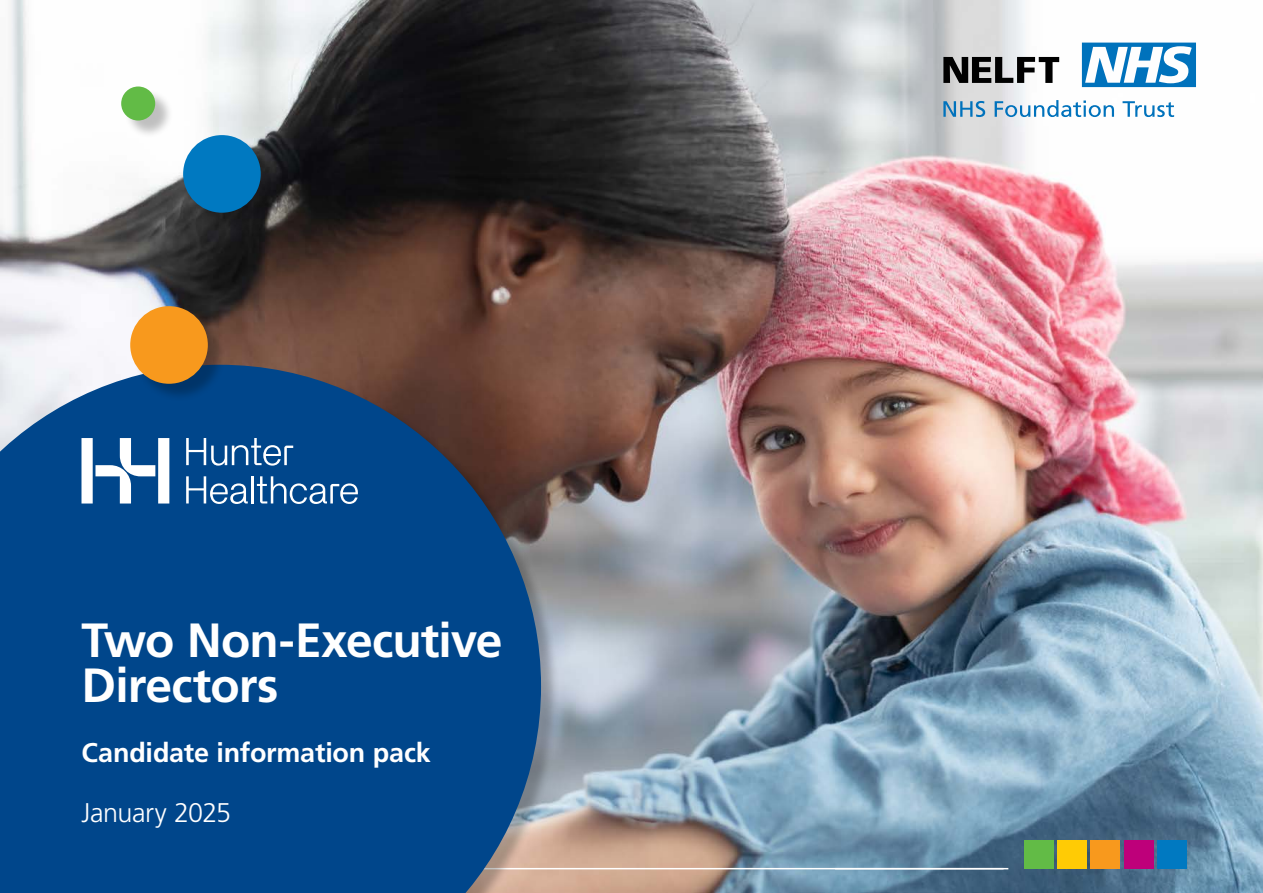
<style>
.page{position:relative;width:1263px;height:893px;background:#fff}
.page>*{position:absolute;margin:0;border:0;box-sizing:border-box;transform-origin:0 0}
.t1{font:700 48px/45px "Frutiger LT Std";letter-spacing:-.02em;color:#fff}
.t2{font:700 27px "Frutiger LT Std";letter-spacing:-.01em;color:#fff}
.t3{font:300 27px "Frutiger LT Std";letter-spacing:-.02em;color:#fff}
</style>
<div class="page">
<img style="left:0;top:0;width:1263px;height:893px">
<svg style="left:1082px;top:43px;width:114px;height:44px"></svg>
<svg style="left:943px;top:57px;width:116px;height:26px"></svg>
<svg style="left:943px;top:101px;width:42px;height:16px"></svg>
<svg style="left:995px;top:100px;width:119px;height:17px"></svg>
<svg style="left:1122px;top:101px;width:52px;height:16px"></svg>
<hr style="left:0;top:868px;width:1003px;height:1px;background:#fff">
<div style="left:0;top:367px;width:559px;height:526px;background:#000;opacity:.25"></div>
<svg style="left:0;top:365px;width:541px;height:528px;fill:#00468b"></svg>
<hr style="left:835px;top:868px;width:173px;height:1px;background:#fff">
<div style="left:1024px;top:840px;width:29px;height:29px;background:#62bb46"></div>
<div style="left:1057px;top:840px;width:29px;height:29px;background:#ffcb05"></div>
<div style="left:1090px;top:840px;width:30px;height:29px;background:#f8991d"></div>
<div style="left:1124px;top:840px;width:29px;height:29px;background:#be007a"></div>
<div style="left:1157px;top:840px;width:29px;height:29px;background:#0079c1"></div>
<svg style="left:81px;top:438px;width:88px;height:65px"></svg>
<svg style="left:186px;top:438px;width:107px;height:28px"></svg>
<svg style="left:186px;top:476px;width:62px;height:28px"></svg>
<hr style="left:251px;top:476px;width:3px;height:27px;background:#fff">
<svg style="left:257px;top:476px;width:101px;height:28px"></svg>
<div style="left:132px;top:309px;width:94px;height:93px;background:#000;opacity:.25"></div>
<div style="left:130px;top:306px;width:78px;height:78px;background:#f8991d;border-radius:50%"></div>
<div style="left:185px;top:137px;width:94px;height:94px;background:#000;opacity:.25"></div>
<div style="left:183px;top:135px;width:78px;height:78px;background:#0079c1;border-radius:50%"></div>
<div style="left:124px;top:89px;width:50px;height:50px;background:#000;opacity:.25"></div>
<div style="left:121px;top:87px;width:34px;height:34px;background:#62bb46;border-radius:50%"></div>
<p class="t1" style="left:81px;top:618px;width:422px">Two Non-Executive<br>Directors</p>
<p class="t2" style="left:81px;top:737px;width:351px">Candidate information pack</p>
<p class="t3" style="left:81px;top:797px;width:151px">January 2025</p>
</div>
